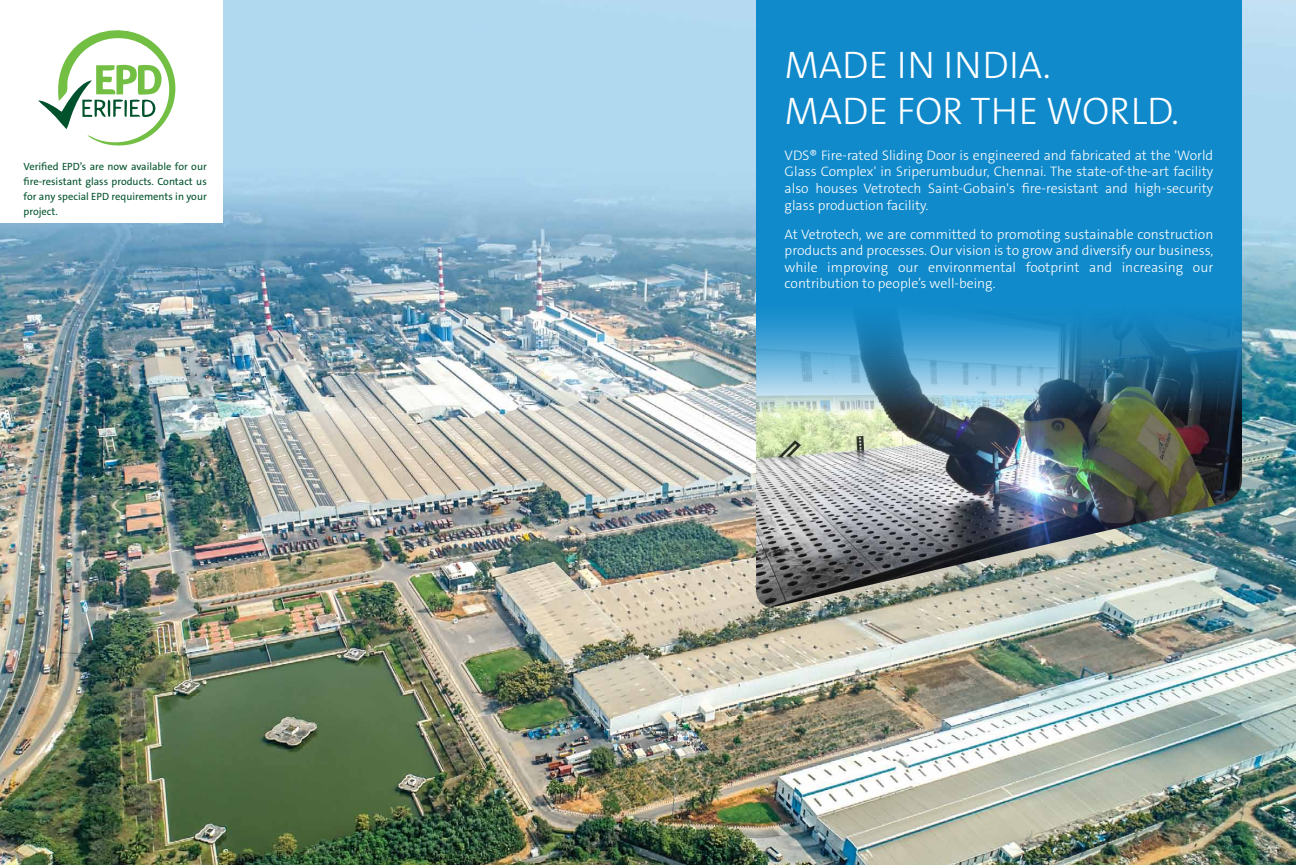
<style>
.page{position:relative;width:1296px;height:865px;background:#fff}
.page>*{position:absolute;margin:0;border:0;box-sizing:border-box;transform-origin:0 0}
.t1{font:38.7px/46.3px "The Sans LP3 Lig";color:#fff}
.t2{font:13.8px/16.6px "The Sans LP3 Lig";color:#fff;text-align:justify}
.t3{font:10.5px/15px "The Sans LP5 Plain";color:#00522c;text-align:justify}
</style>
<div class="page">
<img style="left:0;top:0;width:1296px;height:864px">
<img style="left:756px;top:414px;width:486px;height:197px">
<svg style="left:756px;top:0;width:486px;height:414px;background:#1e8bc4"></svg>
<div style="left:0;top:0;width:222px;height:222px;background:#fff"></div>
<svg style="left:38px;top:30px;width:138px;height:116px"></svg>
<p class="t3" style="left:24px;top:159px;width:185px">Verified EPD’s are now available for our fire-resistant glass products. Contact us for any special EPD requirements in your project.</p>
<h1 class="t1" style="left:785px;top:42px;width:396px">MADE IN INDIA.<br>MADE FOR THE WORLD.</h1>
<p class="t2" style="left:785px;top:147px;width:430px">VDS® Fire-rated Sliding Door is engineered and fabricated at the 'World Glass Complex' in Sriperumbudur, Chennai. The state-of-the-art facility also houses Vetrotech Saint-Gobain's fire-resistant and high-security glass production facility.</p>
<p class="t2" style="left:785px;top:226px;width:430px">At Vetrotech, we are committed to promoting sustainable construction products and processes. Our vision is to grow and diversify our business, while improving our environmental footprint and increasing our contribution to people’s well-being.</p>
</div>
